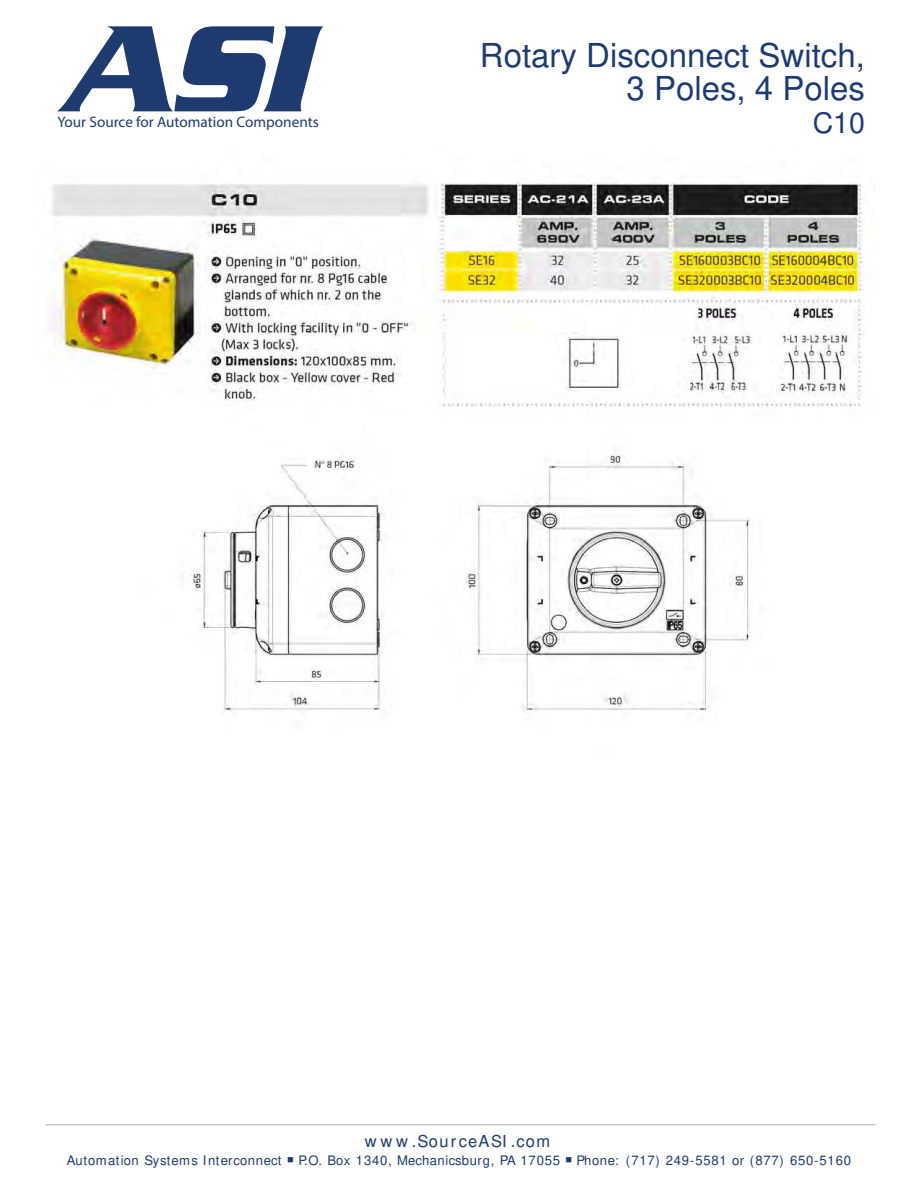
<style>
.page{position:relative;width:918px;height:1188px;background:#fff}
.page>*{position:absolute;margin:0;border:0;box-sizing:border-box;transform-origin:0 0}
.t1{font:33px/33px "Arial";color:#1d3b6f;text-align:right}
.t2{font:28.5px "Arial";color:#1d3b6f}
.t3{font:700 16.5px "Verdana";letter-spacing:.085em;color:#1d3b6f}
.t4{font:15.3px "Myriad Pro";color:#1d3b6f}
.t5{font:13.2px "Verdana";letter-spacing:.05em;color:#1d3b6f}
</style>
<div class="page">
<svg style="left:57px;top:26px;width:266px;height:85px"></svg>
<hr style="left:46px;top:1124px;width:829px;height:1px;background:#c6c8ca">
<img style="left:44px;top:182px;width:820px;height:531px">
<p class="t4" style="left:57px;top:116px;width:263px">Your Source for Automation Components</p>
<h1 class="t1" style="left:480px;top:42px;width:387px">Rotary Disconnect Switch,<br>3 Poles, 4 Poles</h1>
<h2 class="t2" style="left:813px;top:112px;width:54px">C10</h2>
<p class="t3" style="left:365px;top:1132px;width:187px">w w w .SourceASI .com</p>
<p class="t5" style="left:67px;top:1155px;width:786px">Automation Systems Interconnect ■ P.O. Box 1340, Mechanicsburg, PA 17055 ■ Phone: (717) 249-5581 or (877) 650-5160</p>
</div>
